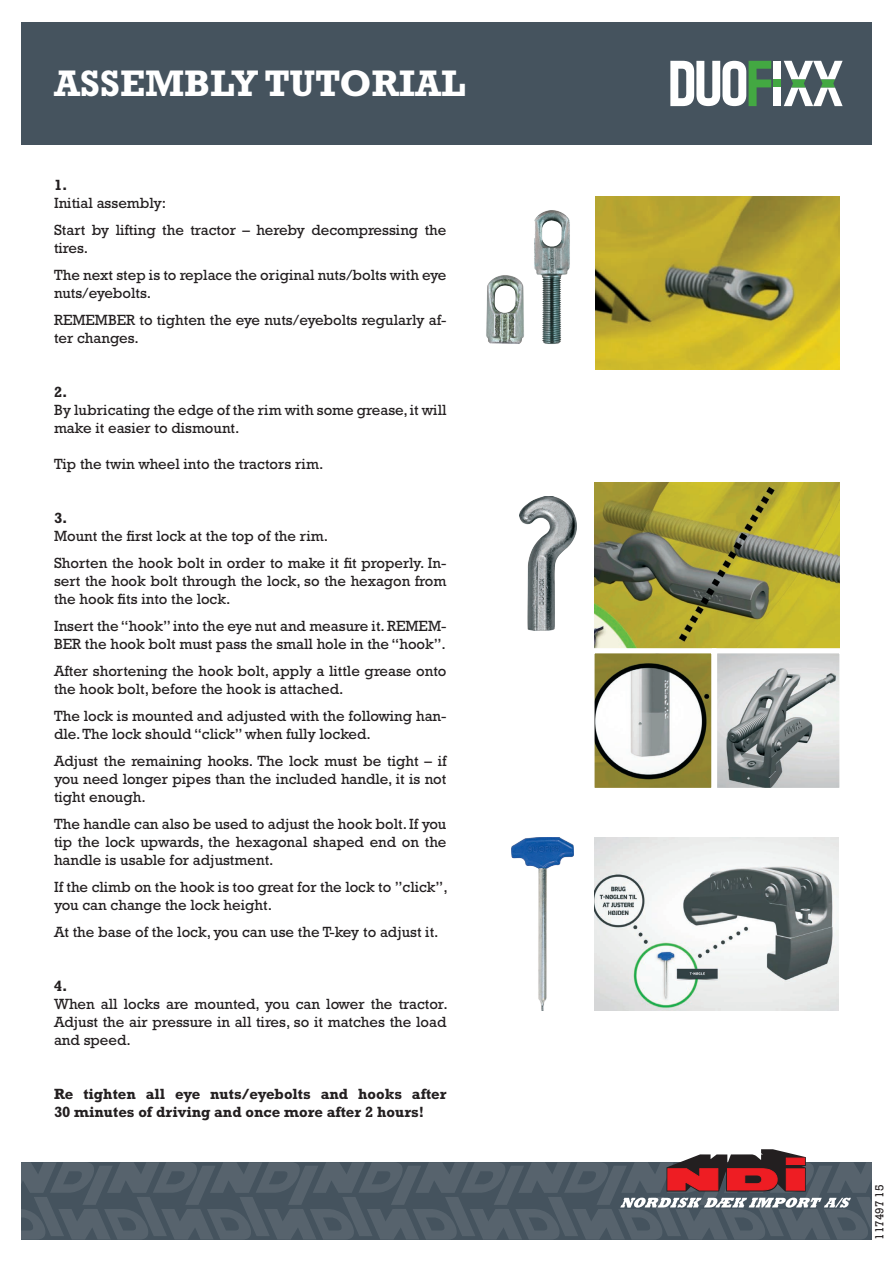
<style>
.page{position:relative;width:893px;height:1263px;background:#fff}
.page>*{position:absolute;margin:0;border:0;box-sizing:border-box;transform-origin:0 0}
.t1{font:700 37.5px "Rockwell Std";color:#fff}
.t2{font:15px/18px "Rockwell Std";color:#231f20}
.t3{font:700 15px/18px "Rockwell Std";color:#231f20}
.t4{font:12px "Rockwell Std";color:#231f20}
</style>
<div class="page">
<div style="left:22px;top:22px;width:850px;height:123px;background:#45535e"></div>
<svg style="left:22px;top:1149px;width:850px;height:90px;background:#6d7079"></svg>
<img style="left:534px;top:210px;width:36px;height:134px">
<img style="left:486px;top:275px;width:38px;height:69px">
<img style="left:512px;top:838px;width:61px;height:172px">
<svg style="left:670px;top:61px;width:101px;height:45px"></svg>
<div style="left:773px;top:61px;width:8px;height:18px;background:#fff"></div>
<div style="left:773px;top:87px;width:8px;height:19px;background:#fff"></div>
<div style="left:773px;top:79px;width:8px;height:8px;background:#43a842"></div>
<svg style="left:784px;top:61px;width:59px;height:45px"></svg>
<img style="left:519px;top:496px;width:58px;height:134px">
<img style="left:595px;top:197px;width:244px;height:173px">
<img style="left:594px;top:482px;width:245px;height:166px">
<img style="left:594px;top:838px;width:245px;height:172px">
<img style="left:595px;top:654px;width:244px;height:133px">
<div style="left:712px;top:648px;width:133px;height:145px;border:5px solid #fff"></div>
<div style="left:589px;top:648px;width:127px;height:145px;border:5px solid #fff"></div>
<h1 class="t1" style="left:54px;top:61px;width:413px">ASSEMBLY TUTORIAL</h1>
<p class="t3" style="left:54px;top:175px;width:15px">1.</p>
<p class="t2" style="left:54px;top:189px;width:394px;line-height:27px">Initial assembly:<br>Start by lifting the tractor – hereby decompressing the</p>
<p class="t2" style="left:54px;top:234px;width:394px;line-height:27px">tires.<br>The next step is to replace the original nuts/bolts with eye</p>
<p class="t2" style="left:54px;top:279px;width:394px;line-height:27px">nuts/eyebolts.<br>REMEMBER to tighten the eye nuts/eyebolts regularly af-</p>
<p class="t2" style="left:54px;top:328px;width:87px">ter changes.</p>
<p class="t3" style="left:54px;top:382px;width:15px">2.</p>
<p class="t2" style="left:54px;top:400px;width:394px">By lubricating the edge of the rim with some grease, it will make it easier to dismount.</p>
<p class="t2" style="left:54px;top:454px;width:271px">Tip the twin wheel into the tractors rim.</p>
<p class="t3" style="left:54px;top:508px;width:15px">3.</p>
<p class="t2" style="left:54px;top:522px;width:394px;line-height:27px">Mount the first lock at the top of the rim.<br>Shorten the hook bolt in order to make it fit properly. In-</p>
<p class="t2" style="left:54px;top:571px;width:394px">sert the hook bolt through the lock, so the hexagon from the hook fits into the lock.</p>
<p class="t2" style="left:54px;top:616px;width:394px">Insert the “hook” into the eye nut and measure it. REMEM-<br>BER the hook bolt must pass the small hole in the “hook”.</p>
<p class="t2" style="left:54px;top:661px;width:394px">After shortening the hook bolt, apply a little grease onto the hook bolt, before the hook is attached.</p>
<p class="t2" style="left:54px;top:706px;width:394px">The lock is mounted and adjusted with the following han&shy;dle. The lock should “click” when fully locked.</p>
<p class="t2" style="left:54px;top:751px;width:394px;text-align:justify">Adjust the remaining hooks. The lock must be tight – if you need longer pipes than the included handle, it is not tight enough.</p>
<p class="t2" style="left:54px;top:814px;width:394px;text-align:justify">The handle can also be used to adjust the hook bolt. If you tip the lock upwards, the hexagonal shaped end on the handle is usable for adjustment.</p>
<p class="t2" style="left:54px;top:877px;width:395px">If the climb on the hook is too great for the lock to ”click”, you can change the lock height.</p>
<p class="t2" style="left:54px;top:922px;width:386px">At the base of the lock, you can use the T-key to adjust it.</p>
<p class="t3" style="left:54px;top:976px;width:15px">4.</p>
<p class="t2" style="left:54px;top:994px;width:395px;text-align:justify">When all locks are mounted, you can lower the tractor.<br>Adjust the air pressure in all tires, so it matches the load and speed.</p>
<p class="t3" style="left:54px;top:1084px;width:394px">Re tighten all eye nuts/eyebolts and hooks after<br>30 minutes of driving and once more after 2 hours!</p>
<p class="t4" style="left:872px;top:1239px;width:57px;rotate:-90deg">117497 15</p>
</div>
